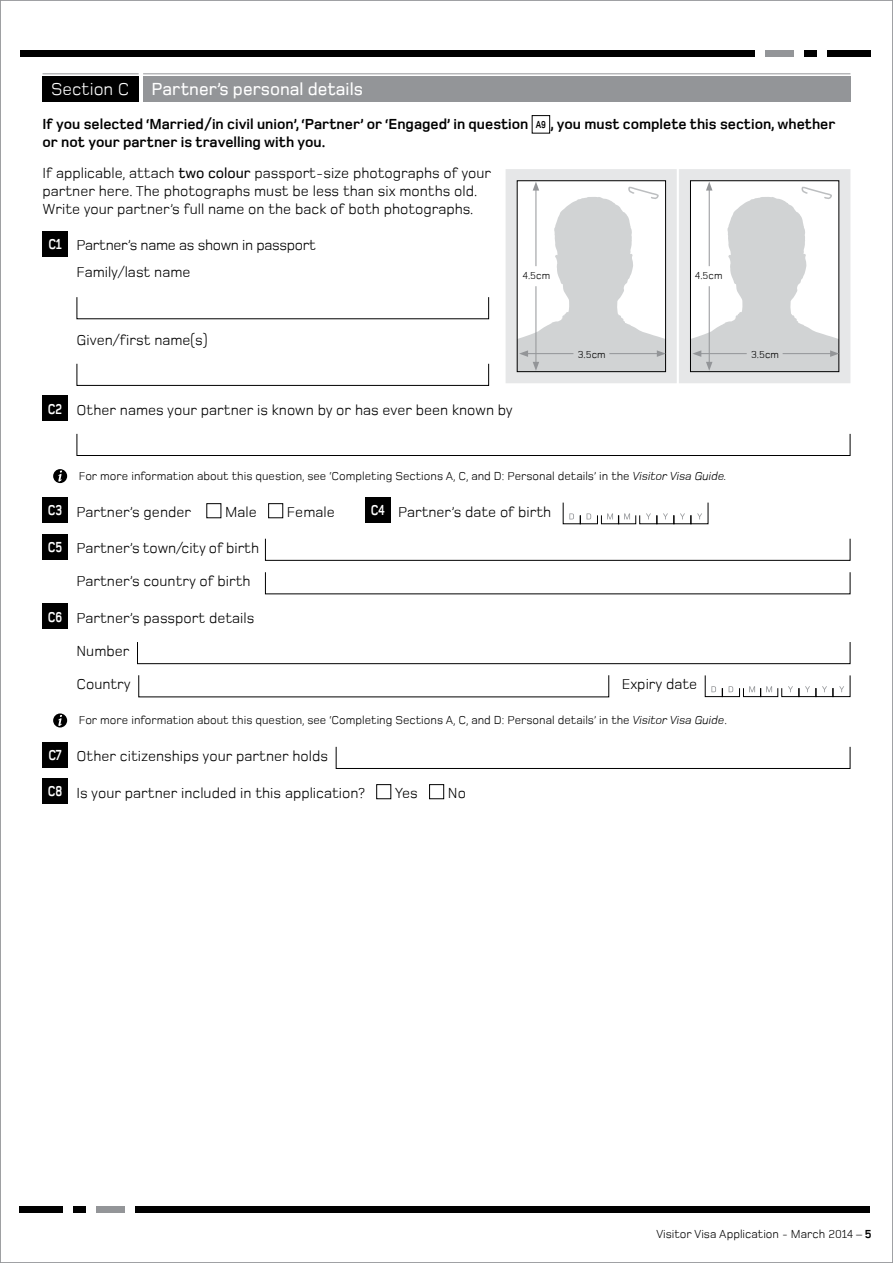
<style>
.page{position:relative;width:893px;height:1263px;background:#fff}
.page>*{position:absolute;margin:0;border:0;box-sizing:border-box;transform-origin:0 0}
.t1{font:500 18px "Foundry Monoline";color:#fff}
.t2{font:15px/18px "Foundry Monoline";color:#000}
.t3{font:700 15px/18px "Foundry Monoline";color:#000}
.t4{font:15px/26.5px "Foundry Monoline";letter-spacing:-.02em;color:#000}
.t5{font:700 15px "Foundry Monoline";color:#fff;scale:.8 1}
.t6{font:12px "Foundry Monoline";color:#000}
.t7{font:10.5px "Foundry Monoline";color:#000}
.s1{font-weight:400}
.s2{font-size:10.5px}
.s3{font-weight:500}
.s4{font-weight:700;color:#fff}
.s5{font-style:italic}
.s6{font-weight:700}
</style>
<div class="page">
<div style="left:827px;top:50px;width:43px;height:7px;background:#000"></div>
<div style="left:765px;top:50px;width:28px;height:7px;background:#939598"></div>
<div style="left:804px;top:50px;width:13px;height:7px;background:#000"></div>
<div style="left:20px;top:50px;width:735px;height:7px;background:#000"></div>
<div style="left:20px;top:1206px;width:43px;height:7px;background:#000"></div>
<div style="left:97px;top:1206px;width:28px;height:7px;background:#939598"></div>
<div style="left:73px;top:1206px;width:13px;height:7px;background:#000"></div>
<div style="left:136px;top:1206px;width:734px;height:7px;background:#000"></div>
<div style="left:43px;top:77px;width:96px;height:25px;background:#000"></div>
<hr style="left:43px;top:73px;width:96px;height:1px;background:#939598">
<div style="left:143px;top:77px;width:707px;height:25px;background:#939598"></div>
<hr style="left:143px;top:73px;width:707px;height:1px;background:#939598">
<div style="left:532px;top:115px;width:18px;height:18px;border:1px solid #000"></div>
<div style="left:43px;top:231px;width:25px;height:25px;background:#000"></div>
<svg style="left:76px;top:297px;width:413px;height:22px"></svg>
<svg style="left:76px;top:363px;width:413px;height:23px"></svg>
<div style="left:43px;top:396px;width:25px;height:25px;background:#000"></div>
<svg style="left:76px;top:433px;width:775px;height:23px"></svg>
<div style="left:53px;top:469px;width:14px;height:14px;background:#000;border-radius:50%"></div>
<svg style="left:58px;top:471px;width:4px;height:11px"></svg>
<div style="left:43px;top:498px;width:25px;height:25px;background:#000"></div>
<div style="left:206px;top:503px;width:15px;height:15px;border:1px solid #000"></div>
<div style="left:268px;top:503px;width:15px;height:15px;border:1px solid #000"></div>
<div style="left:365px;top:498px;width:25px;height:25px;background:#000"></div>
<svg style="left:562px;top:502px;width:147px;height:22px"></svg>
<div style="left:43px;top:534px;width:25px;height:25px;background:#000"></div>
<svg style="left:265px;top:538px;width:586px;height:23px"></svg>
<svg style="left:265px;top:572px;width:586px;height:23px"></svg>
<div style="left:43px;top:604px;width:25px;height:25px;background:#000"></div>
<svg style="left:137px;top:642px;width:714px;height:22px"></svg>
<svg style="left:138px;top:675px;width:471px;height:23px"></svg>
<svg style="left:704px;top:675px;width:147px;height:22px"></svg>
<div style="left:53px;top:713px;width:14px;height:14px;background:#000;border-radius:50%"></div>
<svg style="left:58px;top:715px;width:4px;height:11px"></svg>
<div style="left:43px;top:742px;width:25px;height:25px;background:#000"></div>
<svg style="left:335px;top:746px;width:516px;height:23px"></svg>
<div style="left:43px;top:778px;width:25px;height:26px;background:#000"></div>
<div style="left:376px;top:784px;width:15px;height:15px;border:1px solid #000"></div>
<div style="left:429px;top:784px;width:15px;height:15px;border:1px solid #000"></div>
<div style="left:506px;top:169px;width:171px;height:214px;background:#e6e7e8"></div>
<svg style="left:517px;top:182px;width:149px;height:190px;background:#e2e3e3"></svg>
<div style="left:679px;top:169px;width:171px;height:214px;background:#e6e7e8"></div>
<svg style="left:690px;top:182px;width:149px;height:190px;background:#e2e3e3"></svg>
<p class="t1" style="left:51px;top:80px;width:313px"><span class="s1">Section C</span> Partner’s personal details</p>
<p class="t3" style="left:43px;top:115px;width:794px">If you selected ‘Married/in civil union’, ‘Partner’ or ‘Engaged’ in question <span class="s2">A9</span> , you must complete this section, whether or not your partner is travelling with you.</p>
<p class="t2" style="left:43px;top:164px;width:450px">If applicable, attach <span class="s3">two colour</span> passport-size photographs of your partner here. The photographs must be less than six months old.<br>Write your partner’s full name on the back of both photographs.</p>
<p class="t4" style="left:77px;top:232px;width:241px;text-indent:-28px"><span class="s4">C1</span> Partner’s name as shown in passport<br>Family/last name</p>
<p class="t7" style="left:522px;top:270px;width:29px">4.5cm</p>
<p class="t7" style="left:695px;top:270px;width:29px">4.5cm</p>
<p class="t2" style="left:77px;top:331px;width:132px">Given/first name(s)</p>
<p class="t2" style="left:48px;top:401px;width:466px"><span class="s4">C2</span> Other names your partner is known by or has ever been known by</p>
<p class="t7" style="left:578px;top:348px;width:29px">3.5cm</p>
<p class="t7" style="left:751px;top:348px;width:29px">3.5cm</p>
<p class="t6" style="left:79px;top:470px;width:649px">For more information about this question, see ‘Completing Sections A, C, and D: Personal details’ in the <span class="s5">Visitor Visa Guide.</span></p>
<p class="t2" style="left:48px;top:503px;width:145px"><span class="s4">C3</span> Partner’s gender</p>
<p class="t2" style="left:225px;top:503px;width:33px">Male</p>
<p class="t2" style="left:287px;top:503px;width:49px">Female</p>
<p class="t5" style="left:371px;top:502px;width:19px">C4</p>
<p class="t2" style="left:398px;top:503px;width:155px">Partner’s date of birth</p>
<p class="t2" style="left:48px;top:539px;width:213px"><span class="s4">C5</span> Partner’s town/city of birth</p>
<p class="t2" style="left:77px;top:572px;width:176px">Partner’s country of birth</p>
<p class="t2" style="left:48px;top:609px;width:208px"><span class="s4">C6</span> Partner’s passport details</p>
<p class="t2" style="left:77px;top:642px;width:54px">Number</p>
<p class="t2" style="left:77px;top:675px;width:56px">Country</p>
<p class="t2" style="left:622px;top:675px;width:77px">Expiry date</p>
<p class="t6" style="left:79px;top:714px;width:650px">For more information about this question, see ‘Completing Sections A, C, and D: Personal details’ in the <span class="s5">Visitor Visa Guide</span>.</p>
<p class="t2" style="left:48px;top:747px;width:281px"><span class="s4">C7</span> Other citizenships your partner holds</p>
<p class="t2" style="left:48px;top:784px;width:318px"><span class="s4">C8</span> Is your partner included in this application?</p>
<p class="t2" style="left:395px;top:784px;width:24px">Yes</p>
<p class="t2" style="left:448px;top:784px;width:20px">No</p>
<p class="t6" style="left:656px;top:1228px;width:217px">Visitor Visa Application - March 2014 – <span class="s6">5</span></p>
</div>
